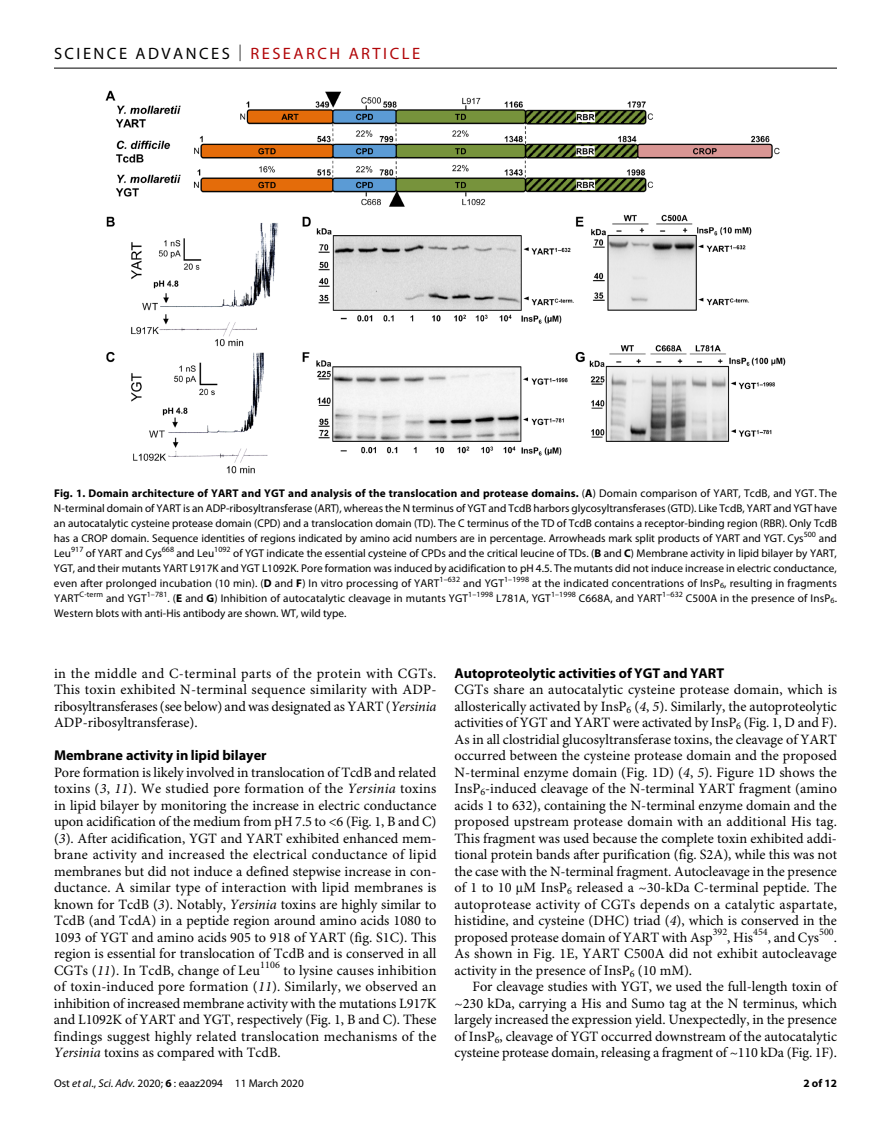
<style>
.page{position:relative;width:891px;height:1134px;background:#fff}
.page>*{position:absolute;margin:0;border:0;box-sizing:border-box;transform-origin:0 0}
.t1{font:16.5px "Myriad Pro";letter-spacing:.15em;color:#000}
.t2{font:14.25px/16.5px "Minion Pro";color:#000;text-align:justify}
.t3{font:700 14.25px "Myriad Pro";color:#000}
.t4{font:11.25px/15px "Myriad Pro";color:#000;text-align:justify}
.t5{font:700 11.25px "Myriad Pro";color:#000}
.s1{font-weight:300}
.s2{color:#b10508}
.s3{font-weight:700}
.s4{font-style:italic}
</style>
<div class="page">
<hr style="left:54px;top:68px;width:783px;height:1px;background:#000">
<img style="left:105px;top:90px;width:681px;height:384px">
<p class="t1" style="left:54px;top:40px;width:368px">SCIENCE ADVANCES <span class="s1">|</span> <span class="s2">RESEARCH ARTICLE</span></p>
<p class="t4" style="left:54px;top:485px;width:785px"><span class="s3">Fig. 1. Domain architecture of YART and YGT and analysis of the translocation and protease domains.</span> (<span class="s3">A</span>) Domain comparison of YART, TcdB, and YGT. The N-terminal domain of YART is an ADP-ribosyltransferase (ART), whereas the N terminus of YGT and TcdB harbors glycosyltransferases (GTD). Like TcdB, YART and YGT have an autocatalytic cysteine protease domain (CPD) and a translocation domain (TD). The C terminus of the TD of TcdB contains a receptor-binding region (RBR). Only TcdB has a CROP domain. Sequence identities of regions indicated by amino acid numbers are in percentage. Arrowheads mark split products of YART and YGT. Cys<sup>500</sup> and Leu<sup>917</sup> of YART and Cys<sup>668</sup> and Leu<sup>1092</sup> of YGT indicate the essential cysteine of CPDs and the critical leucine of TDs. (<span class="s3">B</span> and <span class="s3">C</span>) Membrane activity in lipid bilayer by YART, YGT, and their mutants YART L917K and YGT L1092K. Pore formation was induced by acidification to pH 4.5. The mutants did not induce increase in electric conductance, even after prolonged incubation (10 min). (<span class="s3">D</span> and <span class="s3">F</span>) In vitro processing of YART<sup>1–632</sup> and YGT<sup>1–1998</sup> at the indicated concentrations of InsP<sub>6</sub>, resulting in fragments YART<sup>C-term</sup> and YGT<sup>1–781</sup>. (<span class="s3">E</span> and <span class="s3">G</span>) Inhibition of autocatalytic cleavage in mutants YGT<sup>1–1998</sup> L781A, YGT<sup>1–1998</sup> C668A, and YART<sup>1–632</sup> C500A in the presence of InsP<sub>6</sub>.<br>Western blots with anti-His antibody are shown. WT, wild type.</p>
<p class="t2" style="left:54px;top:666px;width:384px">in the middle and C-terminal parts of the protein with CGTs.<br>This toxin exhibited N-terminal sequence similarity with ADP&shy;ribosyltransferases (see below) and was designated as YART (<span class="s4">Yersinia </span>ADP-ribosyltransferase).</p>
<p class="t3" style="left:54px;top:744px;width:214px">Membrane activity in lipid bilayer</p>
<p class="t2" style="left:54px;top:765px;width:384px">Pore formation is likely involved in translocation of TcdB and related toxins (<span class="s4">3</span>, <span class="s4">11</span>). We studied pore formation of the <span class="s4">Yersinia</span> toxins in lipid bilayer by monitoring the increase in electric conductance upon acidification of the medium from pH 7.5 to &lt;6 (Fig. 1, B and C) (<span class="s4">3</span>). After acidification, YGT and YART exhibited enhanced mem&shy;brane activity and increased the electrical conductance of lipid membranes but did not induce a defined stepwise increase in con&shy;ductance. A similar type of interaction with lipid membranes is known for TcdB (<span class="s4">3</span>). Notably, <span class="s4">Yersinia</span> toxins are highly similar to TcdB (and TcdA) in a peptide region around amino acids 1080 to 1093 of YGT and amino acids 905 to 918 of YART (fig. S1C). This region is essential for translocation of TcdB and is conserved in all CGTs (<span class="s4">11</span>). In TcdB, change of Leu<sup>1106</sup> to lysine causes inhibition of toxin-induced pore formation (<span class="s4">11</span>). Similarly, we observed an inhibition of increased membrane activity with the mutations L917K and L1092K of YART and YGT, respectively (Fig. 1, B and C). These findings suggest highly related translocation mechanisms of the <span class="s4">Yersinia</span> toxins as compared with TcdB.</p>
<p class="t4" style="left:54px;top:1076px;width:251px">Ost <span class="s4">et al</span>., <span class="s4">Sci. Adv.</span> 2020; <span class="s3">6</span> : eaaz2094 11 March 2020</p>
<p class="t3" style="left:454px;top:661px;width:271px">Autoproteolytic activities of YGT and YART</p>
<p class="t2" style="left:454px;top:683px;width:384px">CGTs share an autocatalytic cysteine protease domain, which is allosterically activated by InsP<sub>6</sub> (<span class="s4">4</span>, <span class="s4">5</span>). Similarly, the autoproteolytic activities of YGT and YART were activated by InsP<sub>6</sub> (Fig. 1, D and F).<br>As in all clostridial glucosyltransferase toxins, the cleavage of YART occurred between the cysteine protease domain and the proposed N-terminal enzyme domain (Fig. 1D) (<span class="s4">4</span>, <span class="s4">5</span>). Figure 1D shows the InsP<sub>6</sub>-induced cleavage of the N-terminal YART fragment (amino acids 1 to 632), containing the N-terminal enzyme domain and the proposed upstream protease domain with an additional His tag.<br>This fragment was used because the complete toxin exhibited addi&shy;tional protein bands after purification (fig. S2A), while this was not the case with the N-terminal fragment. Autocleavage in the presence of 1 to 10 M InsP<sub>6</sub> released a ~30-kDa C-terminal peptide. The autoprotease activity of CGTs depends on a catalytic aspartate, histidine, and cysteine (DHC) triad (<span class="s4">4</span>), which is conserved in the proposed protease domain of YART with Asp<sup>392</sup>, His<sup>454</sup>, and Cys<sup>500</sup>.<br>As shown in Fig. 1E, YART C500A did not exhibit autocleavage activity in the presence of InsP<sub>6</sub> (10 mM).</p>
<p class="t2" style="left:455px;top:980px;width:384px;text-indent:18px">For cleavage studies with YGT, we used the full-length toxin of ~230 kDa, carrying a His and Sumo tag at the N terminus, which largely increased the expression yield. Unexpectedly, in the presence of InsP<sub>6</sub>, cleavage of YGT occurred downstream of the autocatalytic cysteine protease domain, releasing a fragment of ~110 kDa (Fig. 1F).</p>
<p class="t5" style="left:803px;top:1074px;width:35px">2 of 12</p>
</div>
